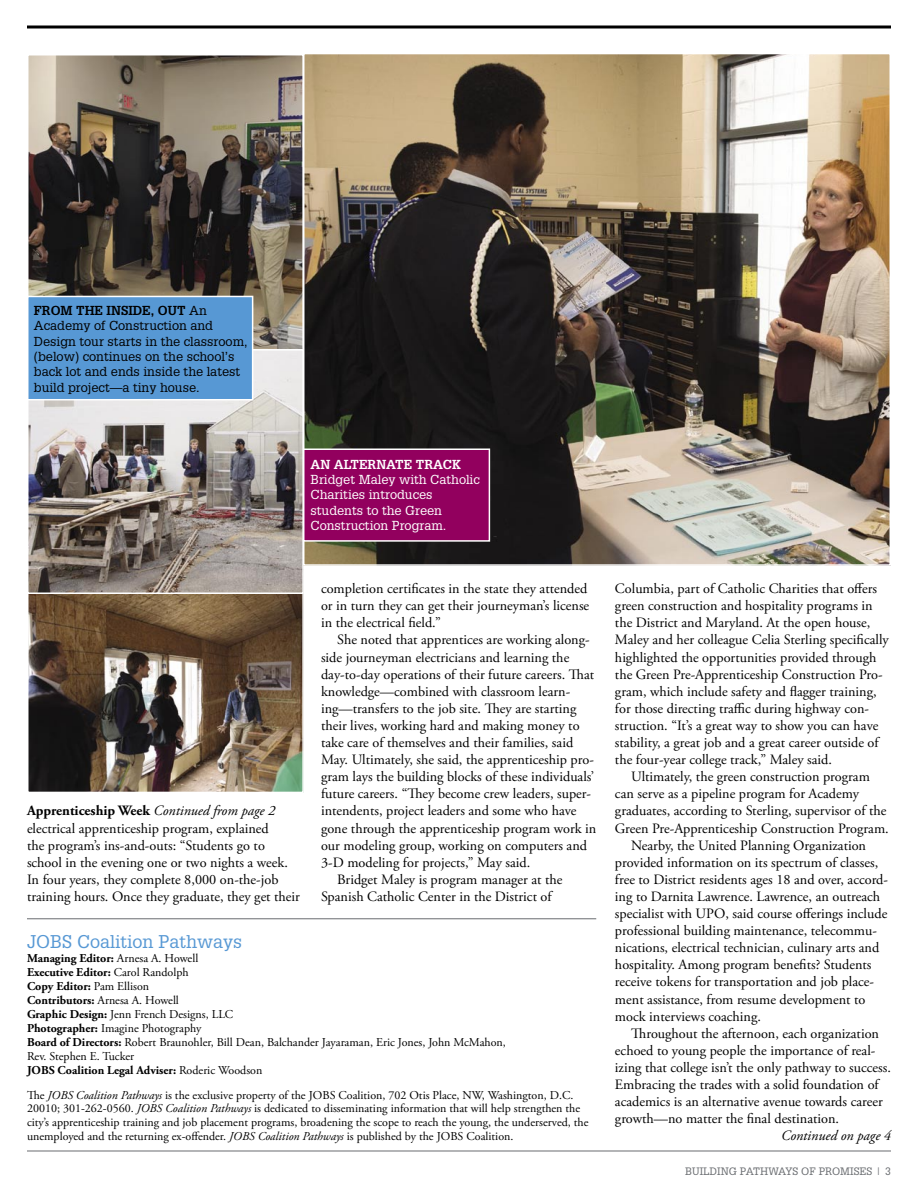
<style>
.page{position:relative;width:918px;height:1188px;background:#fff}
.page>*{position:absolute;margin:0;border:0;box-sizing:border-box;transform-origin:0 0}
.t1{font:18px "Glypha LT Std";color:#5798d4}
.body_text{font:14.25px/17.1px "Adobe Garamond Pro";color:#000}
.Continued_from{font:700 14.25px "Adobe Garamond Pro";color:#000}
.Continued_on{font:italic 14.25px "Adobe Garamond Pro";color:#000}
.t2{font:12.75px/15.3px "Glypha LT Std";color:#000}
.t3{font:12.75px/15.3px "Glypha LT Std";color:#fff}
.masthead_text{font:12px/14px "Adobe Garamond Pro";color:#000}
.masthead_text-2{font:700 12px "Adobe Garamond Pro";color:#000}
.footer_right{font:10.5px "Glypha LT Std";color:#696c70}
.s1{font-weight:700}
.s2{font-weight:400;font-style:italic}
.s3{font-weight:400}
.s4{font-style:italic}
</style>
<div class="page">
<img style="left:30px;top:57px;width:271px;height:292px">
<div style="left:27px;top:54px;width:277px;height:305px;border:2px solid #fff"></div>
<hr style="left:27px;top:26px;width:864px;height:2px;background:#000">
<hr style="left:27px;top:1151px;width:864px;height:1px;background:#696c70">
<hr style="left:27px;top:918px;width:569px;height:1px;background:#696c70">
<img style="left:30px;top:594px;width:271px;height:196px">
<div style="left:27px;top:590px;width:277px;height:203px;border:2px solid #fff"></div>
<img style="left:30px;top:352px;width:271px;height:239px">
<div style="left:27px;top:349px;width:277px;height:245px;border:2px solid #fff"></div>
<img style="left:306px;top:56px;width:582px;height:507px">
<div style="left:303px;top:53px;width:588px;height:513px;border:2px solid #fff"></div>
<div style="left:304px;top:449px;width:185px;height:92px;background:#92005e"></div>
<div style="left:303px;top:448px;width:187px;height:94px;border:2px solid #fff"></div>
<div style="left:28px;top:296px;width:225px;height:104px;background:#5798d4"></div>
<div style="left:27px;top:296px;width:226px;height:104px;border:2px solid #fff"></div>
<p class="t2" style="left:34px;top:303px;width:215px"><span class="s1">FROM THE INSIDE, OUT</span> An<br>Academy of Construction and<br>Design tour starts in the classroom, (below) continues on the school’s back lot and ends inside the latest build project—a tiny house.</p>
<p class="t3" style="left:310px;top:456px;width:171px"><span class="s1">AN ALTERNATE TRACK<br></span>Bridget Maley with Catholic<br>Charities introduces students to the Green<br>Construction Program.</p>
<p class="Continued_from" style="left:27px;top:802px;width:250px">Apprenticeship Week <span class="s2">Continued from page 2</span></p>
<p class="body_text" style="left:27px;top:820px;width:275px">electrical apprenticeship program, explained<br>the program’s ins-and-outs: “Students go to school in the evening one or two nights a week.<br>In four years, they complete 8,000 on-the-job training hours. Once they graduate, they get their</p>
<p class="body_text" style="left:321px;top:581px;width:270px">completion certificates in the state they attended or in turn they can get their journeyman’s license in the electrical field.”</p>
<p class="body_text" style="left:321px;top:632px;width:277px;text-indent:16px">She noted that apprentices are working along&shy;side journeyman electricians and learning the day-to-day operations of their future careers. That knowledge—combined with classroom learn&shy;ing—transfers to the job site. They are starting their lives, working hard and making money to take care of themselves and their families, said May. Ultimately, she said, the apprenticeship pro&shy;gram lays the building blocks of these individuals’ future careers. “They become crew leaders, super&shy;intendents, project leaders and some who have gone through the apprenticeship program work in our modeling group, working on computers and 3-D modeling for projects,” May said.</p>
<p class="body_text" style="left:321px;top:871px;width:243px;text-indent:16px">Bridget Maley is program manager at the<br>Spanish Catholic Center in the District of</p>
<p class="t1" style="left:27px;top:931px;width:217px">JOBS Coalition Pathways</p>
<p class="masthead_text-2" style="left:27px;top:952px;width:173px">Managing Editor: <span class="s3">Arnesa A. Howell</span></p>
<p class="masthead_text-2" style="left:27px;top:966px;width:163px">Executive Editor: <span class="s3">Carol Randolph</span></p>
<p class="masthead_text-2" style="left:27px;top:980px;width:124px">Copy Editor: <span class="s3">Pam Ellison</span></p>
<p class="masthead_text" style="left:27px;top:994px;width:153px"><span class="s1">Contributors:</span> Arnesa A. Howell</p>
<p class="masthead_text" style="left:27px;top:1008px;width:208px"><span class="s1">Graphic Design:</span> Jenn French Designs, LLC</p>
<p class="masthead_text" style="left:27px;top:1022px;width:176px"><span class="s1">Photographer:</span> Imagine Photography</p>
<p class="masthead_text" style="left:27px;top:1036px;width:480px"><span class="s1">Board of Directors:</span> Robert Braunohler, Bill Dean, Balchander Jayaraman, Eric Jones, John McMahon,<br>Rev. Stephen E. Tucker</p>
<p class="masthead_text-2" style="left:27px;top:1063px;width:237px">JOBS Coalition Legal Adviser: <span class="s3">Roderic Woodson</span></p>
<p class="masthead_text" style="left:27px;top:1088px;width:563px">The <span class="s4">JOBS Coalition Pathways</span> is the exclusive property of the JOBS Coalition, 702 Otis Place, NW, Washington, D.C.<br>20010; 301-262-0560. <span class="s4">JOBS Coalition Pathways</span> is dedicated to disseminating information that will help strengthen the city’s apprenticeship training and job placement programs, broadening the scope to reach the young, the underserved, the unemployed and the returning ex-offender. <span class="s4">JOBS Coalition Pathways</span> is published by the JOBS Coalition.</p>
<p class="body_text" style="left:615px;top:581px;width:275px">Columbia, part of Catholic Charities that offers green construction and hospitality programs in the District and Maryland. At the open house, Maley and her colleague Celia Sterling specifically highlighted the opportunities provided through the Green Pre-Apprenticeship Construction Pro&shy;gram, which include safety and flagger training, for those directing traffic during highway con&shy;struction. “It’s a great way to show you can have stability, a great job and a great career outside of the four-year college track,” Maley said.</p>
<p class="body_text" style="left:615px;top:769px;width:275px;text-indent:16px">Ultimately, the green construction program can serve as a pipeline program for Academy graduates, according to Sterling, supervisor of the Green Pre-Apprenticeship Construction Program.</p>
<p class="body_text" style="left:615px;top:837px;width:275px;text-indent:16px">Nearby, the United Planning Organization provided information on its spectrum of classes, free to District residents ages 18 and over, accord&shy;ing to Darnita Lawrence. Lawrence, an outreach specialist with UPO, said course offerings include professional building maintenance, telecommu&shy;nications, electrical technician, culinary arts and hospitality. Among program benefits? Students receive tokens for transportation and job place&shy;ment assistance, from resume development to mock interviews coaching.</p>
<p class="body_text" style="left:615px;top:1025px;width:278px;text-indent:16px">Throughout the afternoon, each organization echoed to young people the importance of real&shy;izing that college isn’t the only pathway to success.<br>Embracing the trades with a solid foundation of academics is an alternative avenue towards career growth—no matter the final destination.</p>
<p class="Continued_on" style="left:781px;top:1127px;width:111px">Continued on page 4</p>
<p class="footer_right" style="left:685px;top:1164px;width:207px">BUILDING PATHWAYS OF PROMISES | 3</p>
</div>
